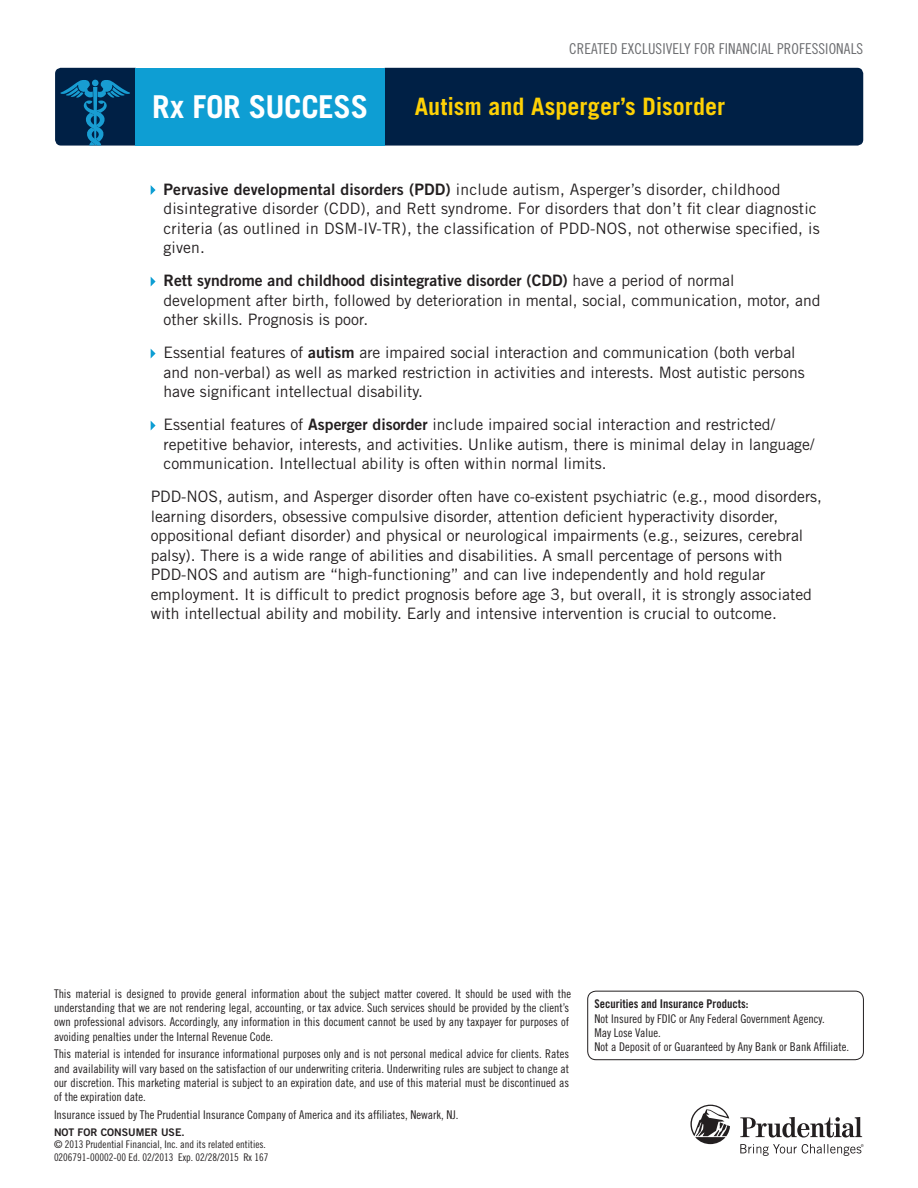
<style>
.page{position:relative;width:918px;height:1188px;background:#fff}
.page>*{position:absolute;margin:0;border:0;box-sizing:border-box;transform-origin:0 0}
.t1{font:700 31.5px "Trade Gothic LT Std";letter-spacing:-.01em;color:#fff}
.t2{font:700 24px "Trade Gothic LT Std";color:#fed105}
.t3{font:15.75px/19.5px "Trade Gothic LT Std";color:#231f20}
.t4{font:15.75px "Trade Gothic LT Std Bd 2";color:#231f20}
.t5{font:15px "Trade Gothic LT Std Cn 18";letter-spacing:.005em;color:#6c6d70}
.t6{font:12px/14.2px "Trade Gothic LT Std Cn 18";color:#231f20}
.t7{font:12px "Trade Gothic LT Std Bd Cn 20";color:#231f20}
.t8{font:10.5px/12.6px "Trade Gothic LT Std Cn 18";color:#231f20}
.t9{font:10.5px "Trade Gothic LT Std Bd 2";color:#231f20}
.s1{font-family:"Trade Gothic LT Std Bd 2"}
.s2{font-family:"Trade Gothic LT Std"}
</style>
<div class="page">
<svg style="left:151px;top:185px;width:5px;height:10px"></svg>
<svg style="left:151px;top:277px;width:5px;height:9px"></svg>
<svg style="left:151px;top:349px;width:5px;height:9px"></svg>
<svg style="left:151px;top:421px;width:5px;height:9px"></svg>
<svg style="left:55px;top:68px;width:81px;height:78px;background:#063b62"></svg>
<div style="left:385px;top:68px;width:478px;height:78px;background:#002045"></div>
<div style="left:136px;top:68px;width:249px;height:78px;background:#0e9ed3"></div>
<svg style="left:690px;top:1105px;width:174px;height:51px"></svg>
<div style="left:588px;top:991px;width:276px;height:69px;border:1px solid #231f20;border-radius:8px"></div>
<p class="t5" style="left:569px;top:44px;width:296px">CREATED EXCLUSIVELY FOR FINANCIAL PROFESSIONALS</p>
<h1 class="t1" style="left:152px;top:95px;width:218px">Rx FOR SUCCESS</h1>
<h2 class="t2" style="left:415px;top:98px;width:312px">Autism and Asperger’s Disorder</h2>
<p class="t3" style="left:164px;top:181px;width:658px"><span class="s1">Pervasive developmental disorders (PDD)</span> include autism, Asperger’s disorder, childhood disintegrative disorder (CDD), and Rett syndrome. For disorders that don’t fit clear diagnostic criteria (as outlined in DSM-IV-TR), the classification of PDD-NOS, not otherwise specified, is given.</p>
<p class="t4" style="left:164px;top:275px;width:572px">Rett syndrome and childhood disintegrative disorder (CDD) <span class="s2">have a period of normal</span></p>
<p class="t3" style="left:164px;top:292px;width:659px">development after birth, followed by deterioration in mental, social, communication, motor, and other skills. Prognosis is poor.</p>
<p class="t3" style="left:164px;top:345px;width:643px">Essential features of <span class="s1">autism</span> are impaired social interaction and communication (both verbal and non-verbal) as well as marked restriction in activities and interests. Most autistic persons have significant intellectual disability.</p>
<p class="t3" style="left:164px;top:417px;width:652px">Essential features of <span class="s1">Asperger disorder</span> include impaired social interaction and restricted/ repetitive behavior, interests, and activities. Unlike autism, there is minimal delay in language/ communication. Intellectual ability is often within normal limits.</p>
<p class="t3" style="left:151px;top:489px;width:673px">PDD-NOS, autism, and Asperger disorder often have co-existent psychiatric (e.g., mood disorders, learning disorders, obsessive compulsive disorder, attention deficient hyperactivity disorder, oppositional defiant disorder) and physical or neurological impairments (e.g., seizures, cerebral palsy). There is a wide range of abilities and disabilities. A small percentage of persons with PDD-NOS and autism are “high-functioning” and can live independently and hold regular employment. It is difficult to predict prognosis before age 3, but overall, it is strongly associated with intellectual ability and mobility. Early and intensive intervention is crucial to outcome.</p>
<p class="t6" style="left:54px;top:987px;width:519px">This material is designed to provide general information about the subject matter covered. It should be used with the understanding that we are not rendering legal, accounting, or tax advice. Such services should be provided by the client’s own professional advisors. Accordingly, any information in this document cannot be used by any taxpayer for purposes of avoiding penalties under the Internal Revenue Code.</p>
<p class="t6" style="left:54px;top:1048px;width:517px;text-align:justify">This material is intended for insurance informational purposes only and is not personal medical advice for clients. Rates and availability will vary based on the satisfaction of our underwriting criteria. Underwriting rules are subject to change at our discretion. This marketing material is subject to an expiration date, and use of this material must be discontinued as of the expiration date.</p>
<p class="t6" style="left:54px;top:1108px;width:406px">Insurance issued by The Prudential Insurance Company of America and its affiliates, Newark, NJ.</p>
<p class="t9" style="left:54px;top:1128px;width:132px">NOT FOR CONSUMER USE.</p>
<p class="t8" style="left:54px;top:1139px;width:216px">© 2013 Prudential Financial, Inc. and its related entities.<br>0206791-00002-00 Ed. 02/2013 Exp. 02/28/2015 Rx 167</p>
<p class="t7" style="left:595px;top:997px;width:155px">Securities and Insurance Products:</p>
<p class="t6" style="left:595px;top:1012px;width:256px">Not Insured by FDIC or Any Federal Government Agency.<br>May Lose Value.<br>Not a Deposit of or Guaranteed by Any Bank or Bank Affiliate.</p>
</div>
